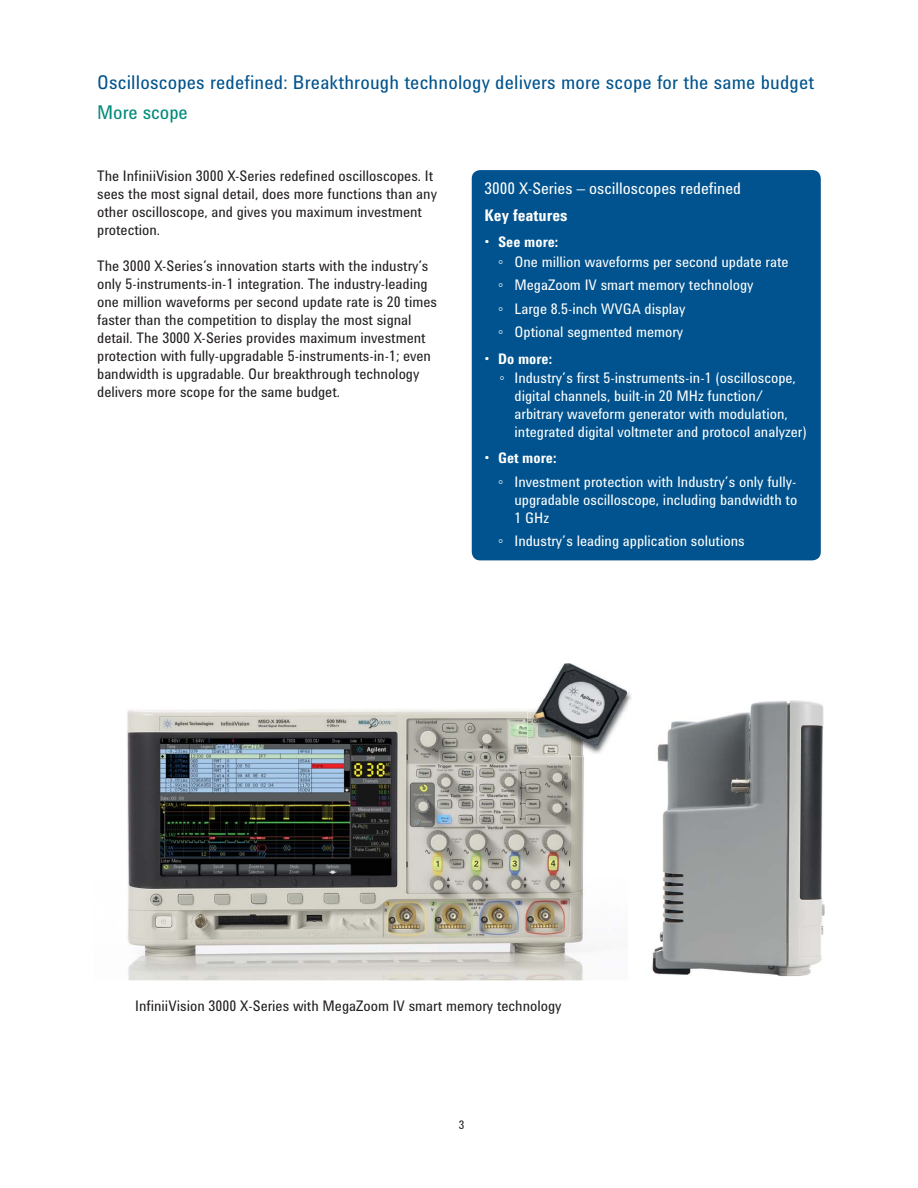
<style>
.page{position:relative;width:918px;height:1188px;background:#fff}
.page>*{position:absolute;margin:0;border:0;box-sizing:border-box;transform-origin:0 0}
.t1{font:19.5px "Agilent Condensed CFF";letter-spacing:.01em;color:#00538e}
.t2{font:19.5px "Agilent Condensed CFF";color:#008b7a}
.t3{font:16.5px "Agilent Condensed CFF";color:#fff}
.t4{font:700 16.5px "Agilent Condensed CFF";color:#fff}
.t5{font:15px/18px "Agilent Condensed CFF";color:#231f20}
.t6{font:15px/18px "Agilent Condensed CFF";color:#fff}
.t7{font:700 15px "Agilent Condensed CFF";color:#fff}
.t8{font:12px "Agilent Condensed CFF";color:#231f20}
</style>
<div class="page">
<img style="left:127px;top:709px;width:463px;height:271px">
<div style="left:472px;top:170px;width:349px;height:390px;background:#00538e;border-radius:9px"></div>
<img style="left:652px;top:700px;width:173px;height:276px">
<img style="left:527px;top:709px;width:63px;height:48px">
<img style="left:543px;top:663px;width:88px;height:37px">
<img style="left:531px;top:700px;width:99px;height:55px">
<h1 class="t1" style="left:97px;top:75px;width:719px">Oscilloscopes redefined: Breakthrough technology delivers more scope for the same budget</h1>
<h1 class="t2" style="left:97px;top:105px;width:92px">More scope</h1>
<p class="t5" style="left:97px;top:168px;width:341px">The InfiniiVision 3000 X-Series redefined oscilloscopes. It sees the most signal detail, does more functions than any other oscilloscope, and gives you maximum investment protection.</p>
<p class="t5" style="left:97px;top:258px;width:341px">The 3000 X-Series’s innovation starts with the industry’s only 5-instruments-in-1 integration. The industry-leading one million waveforms per second update rate is 20 times faster than the competition to display the most signal detail. The 3000 X-Series provides maximum investment protection with fully-upgradable 5-instruments-in-1; even bandwidth is upgradable. Our breakthrough technology delivers more scope for the same budget.</p>
<p class="t3" style="left:485px;top:183px;width:258px">3000 X-Series – oscilloscopes redefined</p>
<p class="t4" style="left:485px;top:209px;width:85px">Key features</p>
<p class="t7" style="left:485px;top:237px;width:75px">• See more:</p>
<p class="t6" style="left:498px;top:251px;width:292px;line-height:23.5px">◦ One million waveforms per second update rate ◦ MegaZoom IV smart memory technology<br>◦ Large 8.5-inch WVGA display<br>◦ Optional segmented memory</p>
<p class="t7" style="left:485px;top:353px;width:69px">• Do more:</p>
<p class="t6" style="left:515px;top:370px;width:294px;text-indent:-15px">◦ Industry’s first 5-instruments-in-1 (oscilloscope, digital channels, built-in 20 MHz function/ arbitrary waveform generator with modulation, integrated digital voltmeter and protocol analyzer)</p>
<p class="t7" style="left:485px;top:453px;width:73px">• Get more:</p>
<p class="t6" style="left:515px;top:474px;width:284px;text-align:justify;text-indent:-16px">◦ Investment protection with Industry’s only fully&shy;upgradable oscilloscope, including bandwidth to 1 GHz</p>
<p class="t6" style="left:498px;top:534px;width:248px">◦ Industry’s leading application solutions</p>
<p class="t5" style="left:135px;top:999px;width:428px">InfiniiVision 3000 X-Series with MegaZoom IV smart memory technology</p>
<p class="t8" style="left:459px;top:1120px;width:7px">3</p>
</div>
